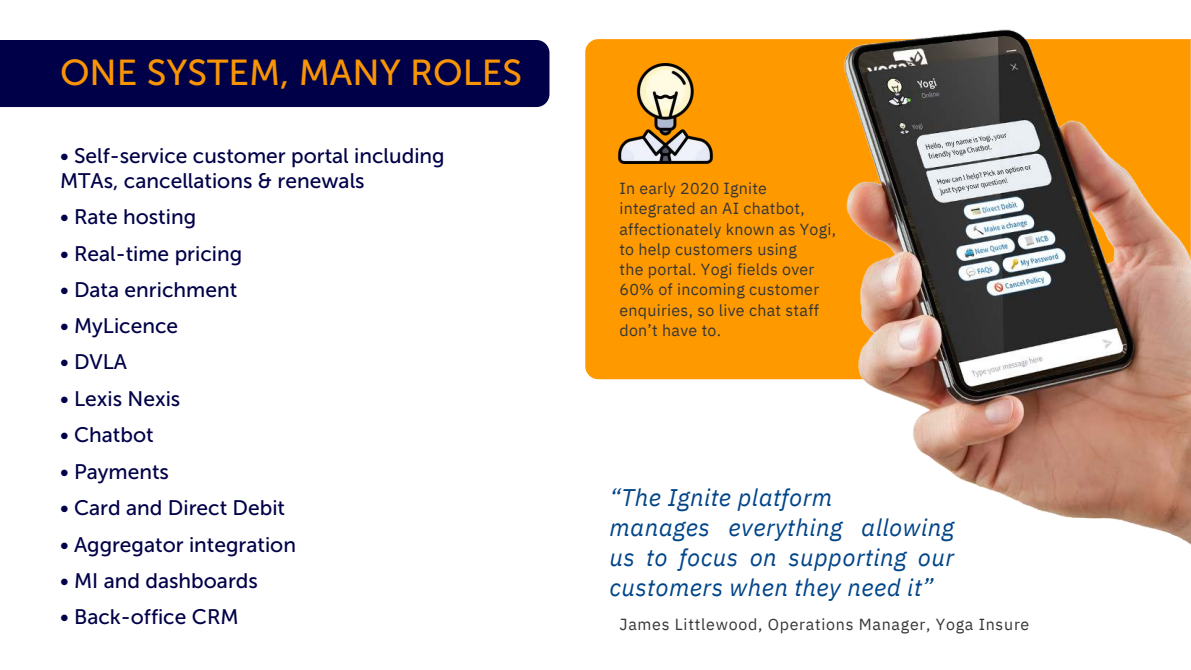
<style>
.page{position:relative;width:1191px;height:670px;background:#fff}
.page>*{position:absolute;margin:0;border:0;box-sizing:border-box;transform-origin:0 0}
.t1{font:36px "Museo Sans 500";color:#f99405}
.t2{font:italic 24px/30px "IBM Plex Sans";letter-spacing:.02em;color:#048}
.t3{font:21px/24.8px "Museo Sans 500";color:#000048}
.t4{font:16px/20.2px "IBM Plex Sans";letter-spacing:.02em;color:#363636}
.t5{font:16px "IBM Plex Sans";letter-spacing:.045em;color:#363636}
</style>
<div class="page">
<div style="left:585px;top:39px;width:148px;height:340px;background:#f90"></div>
<img style="left:733px;top:29px;width:458px;height:516px">
<div style="left:0;top:40px;width:549px;height:67px;background:#000048"></div>
<img style="left:616px;top:63px;width:100px;height:100px">
<h1 class="t1" style="left:60px;top:53px;width:464px">ONE SYSTEM, MANY ROLES</h1>
<p class="t3" style="left:60px;top:143px;width:386px">• Self-service customer portal including<br>MTAs, cancellations &amp; renewals</p>
<p class="t3" style="left:60px;top:204px;width:138px">• Rate hosting</p>
<p class="t3" style="left:60px;top:241px;width:184px">• Real-time pricing</p>
<p class="t3" style="left:60px;top:277px;width:179px">• Data enrichment</p>
<p class="t3" style="left:60px;top:314px;width:120px">• MyLicence</p>
<p class="t3" style="left:60px;top:350px;width:69px">• DVLA</p>
<p class="t3" style="left:60px;top:386px;width:122px">• Lexis Nexis</p>
<p class="t3" style="left:60px;top:422px;width:95px">• Chatbot</p>
<p class="t3" style="left:60px;top:459px;width:111px">• Payments</p>
<p class="t3" style="left:60px;top:495px;width:227px">• Card and Direct Debit</p>
<p class="t3" style="left:60px;top:532px;width:238px">• Aggregator integration</p>
<p class="t3" style="left:60px;top:568px;width:199px">• MI and dashboards</p>
<p class="t3" style="left:60px;top:605px;width:180px">• Back-office CRM</p>
<p class="t4" style="left:619px;top:177px;width:218px">In early 2020 Ignite integrated an AI chatbot, affectionately known as Yogi, to help customers using<br>the portal. Yogi fields over<br>60% of incoming customer enquiries, so live chat staff don’t have to.</p>
<p class="t2" style="left:609px;top:480px;width:346px">“The Ignite platform<br>manages everything allowing us to focus on supporting our customers when they need it”</p>
<p class="t5" style="left:619px;top:612px;width:411px">James Littlewood, Operations Manager, Yoga Insure</p>
</div>
